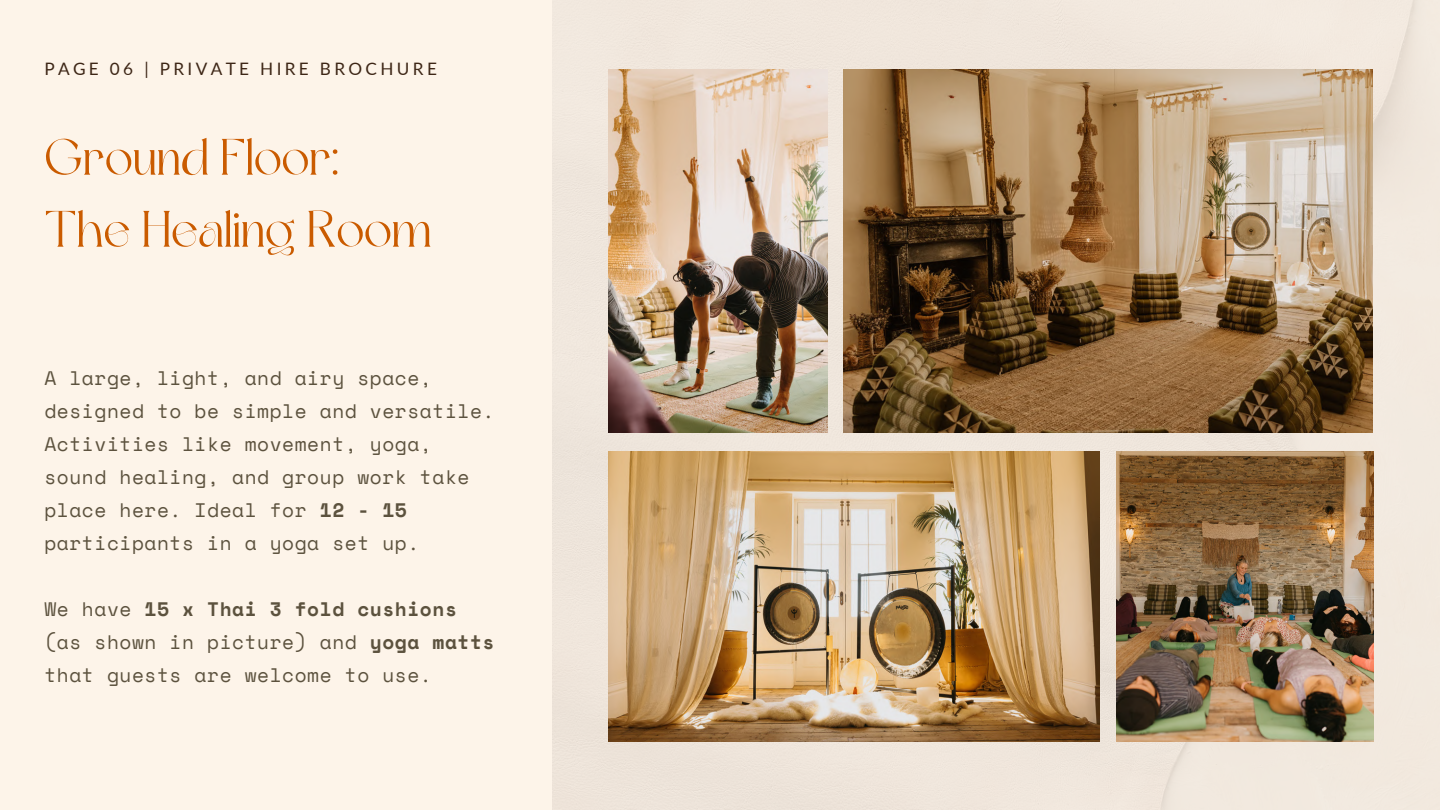
<style>
.page{position:relative;width:1440px;height:810px;background:#fdf4e9}
.page>*{position:absolute;margin:0;border:0;box-sizing:border-box;transform-origin:0 0}
.t1{font:51px "Dream Avenue";color:#ca5b00}
.t2{font:19.5px/33px "Space Mono";letter-spacing:.03em;color:#5c523e}
.t3{font:17.2px "Lato";letter-spacing:.195em;color:#3d2616}
.s1{font-weight:700}
</style>
<div class="page">
<div style="left:552px;top:0;width:888px;height:810px;background:#f1e7dd"></div>
<img style="left:609px;top:69px;width:218px;height:364px">
<img style="left:609px;top:451px;width:490px;height:290px">
<img style="left:843px;top:69px;width:530px;height:364px">
<img style="left:1117px;top:451px;width:256px;height:290px">
<p class="t3" style="left:44px;top:58px;width:394px">PAGE 06 | PRIVATE HIRE BROCHURE</p>
<h2 class="t1" style="left:44px;top:136px;width:296px">Ground Floor:</h2>
<p class="t1" style="left:44px;top:208px;width:389px">The Healing Room</p>
<p class="t2" style="left:44px;top:361px;width:452px">A large, light, and airy space, designed to be simple and versatile.<br>Activities like movement, yoga, sound healing, and group work take place here. Ideal for <span class="s1">12 - 15 </span>participants in a yoga set up.</p>
<h1 class="t2" style="left:44px;top:592px;width:452px">We have <span class="s1">15 x Thai 3 fold cushions </span>(as shown in picture) and <span class="s1">yoga matts </span>that guests are welcome to use.</h1>
</div>
